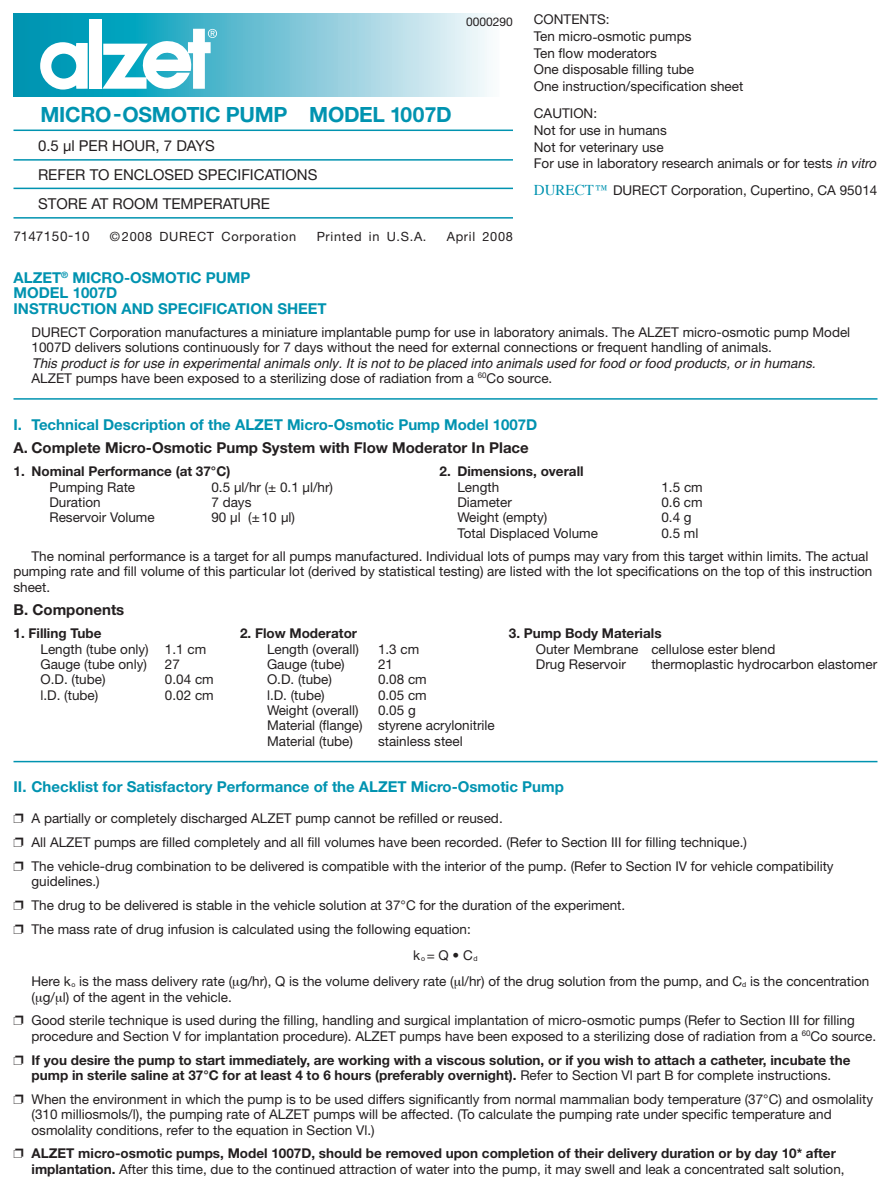
<style>
.page{position:relative;width:891px;height:1188px;background:#fff}
.page>*{position:absolute;margin:0;border:0;box-sizing:border-box;transform-origin:0 0}
.t1{font:700 21px "Helvetica Neue";letter-spacing:-.015em;color:#0093b0}
.t2{font:700 15px/15.3px "Helvetica Neue";color:#0093b0}
.t3{font:15px/28.8px "Helvetica Neue";color:#231f20}
.t4{font:700 15px "Helvetica Neue";color:#231f20}
.t5{font:13.5px/24px "Helvetica Neue";color:#231f20}
.t6{font:700 13.5px/15.3px "Helvetica Neue";color:#231f20}
.t7{font:italic 13.5px "Helvetica";color:#231f20}
.t8{font:13.5px "Helvetica Neue";letter-spacing:.045em;color:#231f20}
.t9{font:12.75px "Helvetica Neue";letter-spacing:.055em;color:#231f20}
.t10{font:12px "Helvetica Neue";color:#231f20}
.s1{font-family:"Helvetica";font-style:italic}
.s2{font-family:"Times";font-size:15px;color:#0093b0}
.s3{font-size:7.05px}
.s4{font-weight:700}
.s5{font-weight:400}
</style>
<div class="page">
<hr style="left:14px;top:130px;width:499px;height:1px;background:#0093b0">
<hr style="left:14px;top:159px;width:499px;height:2px;background:#0093b0">
<hr style="left:14px;top:188px;width:499px;height:1px;background:#0093b0">
<svg style="left:14px;top:13px;width:473px;height:84px;background:#7ec8d9"></svg>
<svg style="left:102px;top:29px;width:115px;height:61px"></svg>
<div style="left:90px;top:19px;width:12px;height:70px;background:#fff"></div>
<svg style="left:40px;top:42px;width:48px;height:48px"></svg>
<hr style="left:14px;top:217px;width:499px;height:2px;background:#0093b0">
<hr style="left:14px;top:398px;width:864px;height:2px;background:#0093b0">
<hr style="left:14px;top:761px;width:864px;height:1px;background:#0093b0">
<p class="t5" style="left:534px;top:11px;width:211px;line-height:16.8px">CONTENTS:<br>Ten micro-osmotic pumps<br>Ten flow moderators<br>One disposable filling tube<br>One instruction/specification sheet</p>
<p class="t5" style="left:534px;top:105px;width:344px;line-height:16.8px">CAUTION:<br>Not for use in humans<br>Not for veterinary use<br>For use in laboratory research animals or for tests <span class="s1">in vitro</span></p>
<p class="t5" style="left:534px;top:178px;width:345px"><span class="s2">DURECT™</span> DURECT Corporation, Cupertino, CA 95014</p>
<p class="t10" style="left:466px;top:15px;width:48px">0000290</p>
<h1 class="t1" style="left:41px;top:102px;width:413px">MICRO-OSMOTIC PUMP MODEL 1007D</h1>
<p class="t3" style="left:38px;top:131px;width:281px">0.5 µl PER HOUR, 7 DAYS<br>REFER TO ENCLOSED SPECIFICATIONS<br>STORE AT ROOM TEMPERATURE</p>
<p class="t8" style="left:14px;top:228px;width:78px">7147150-10</p>
<p class="t9" style="left:110px;top:229px;width:188px">©2008 DURECT Corporation</p>
<p class="t9" style="left:317px;top:229px;width:111px">Printed in U.S.A.</p>
<p class="t9" style="left:447px;top:229px;width:68px">April 2008</p>
<p class="t2" style="left:14px;top:270px;width:315px">ALZET<sup>®</sup> MICRO-OSMOTIC PUMP<br>MODEL 1007D<br>INSTRUCTION AND SPECIFICATION SHEET</p>
<p class="t5" style="left:32px;top:324px;width:820px;line-height:15.3px">DURECT Corporation manufactures a miniature implantable pump for use in laboratory animals. The ALZET micro-osmotic pump Model<br>1007D delivers solutions continuously for 7 days without the need for external connections or frequent handling of animals.</p>
<p class="t7" style="left:32px;top:355px;width:786px">This product is for use in experimental animals only. It is not to be placed into animals used for food or food products, or in humans.</p>
<p class="t5" style="left:32px;top:366px;width:522px">ALZET pumps have been exposed to a sterilizing dose of radiation from a <sup>60</sup>Co source.</p>
<p class="t2" style="left:14px;top:416px;width:525px">I. Technical Description of the ALZET Micro-Osmotic Pump Model 1007D</p>
<p class="t4" style="left:14px;top:438px;width:517px">A. Complete Micro-Osmotic Pump System with Flow Moderator In Place</p>
<p class="t6" style="left:14px;top:464px;width:218px">1. Nominal Performance (at 37°C)</p>
<p class="t6" style="left:440px;top:464px;width:146px">2. Dimensions, overall</p>
<p class="t5" style="left:49px;top:475px;width:87px">Pumping Rate</p>
<p class="t5" style="left:211px;top:475px;width:123px">0.5 µl/hr (± 0.1 µl/hr)</p>
<p class="t5" style="left:457px;top:475px;width:43px">Length</p>
<p class="t5" style="left:661px;top:475px;width:43px">1.5 cm</p>
<p class="t5" style="left:49px;top:490px;width:53px">Duration</p>
<p class="t5" style="left:211px;top:490px;width:42px">7 days</p>
<p class="t5" style="left:457px;top:490px;width:56px">Diameter</p>
<p class="t5" style="left:661px;top:490px;width:43px">0.6 cm</p>
<p class="t5" style="left:49px;top:505px;width:107px">Reservoir Volume</p>
<p class="t5" style="left:211px;top:505px;width:85px">90 µl (±10 µl)</p>
<p class="t5" style="left:457px;top:505px;width:92px">Weight (empty)</p>
<p class="t5" style="left:661px;top:505px;width:32px">0.4 g</p>
<p class="t5" style="left:457px;top:521px;width:142px">Total Displaced Volume</p>
<p class="t5" style="left:31px;top:521px;width:838px;line-height:23.4px;text-indent:630px">0.5 ml<br>The nominal performance is a target for all pumps manufactured. Individual lots of pumps may vary from this target within limits. The actual</p>
<p class="t5" style="left:13px;top:564px;width:860px;line-height:15.3px">pumping rate and fill volume of this particular lot (derived by statistical testing) are listed with the lot specifications on the top of this instruction sheet.</p>
<p class="t4" style="left:14px;top:600px;width:112px">B. Components</p>
<p class="t6" style="left:14px;top:626px;width:89px">1. Filling Tube</p>
<p class="t6" style="left:240px;top:626px;width:119px">2. Flow Moderator</p>
<p class="t5" style="left:40px;top:637px;width:167px">Length (tube only) 1.1 cm</p>
<p class="t5" style="left:267px;top:637px;width:94px">Length (overall)</p>
<p class="t5" style="left:378px;top:637px;width:43px">1.3 cm</p>
<p class="t5" style="left:40px;top:652px;width:108px">Gauge (tube only)</p>
<p class="t5" style="left:165px;top:652px;width:17px">27</p>
<p class="t5" style="left:267px;top:652px;width:79px">Gauge (tube)</p>
<p class="t5" style="left:378px;top:652px;width:17px">21</p>
<p class="t5" style="left:40px;top:667px;width:67px">O.D. (tube)</p>
<p class="t5" style="left:165px;top:667px;width:50px">0.04 cm</p>
<p class="t5" style="left:267px;top:667px;width:67px">O.D. (tube)</p>
<p class="t5" style="left:378px;top:667px;width:50px">0.08 cm</p>
<p class="t5" style="left:40px;top:683px;width:59px">l.D. (tube)</p>
<p class="t5" style="left:165px;top:683px;width:50px">0.02 cm</p>
<p class="t5" style="left:267px;top:683px;width:59px">l.D. (tube)</p>
<p class="t5" style="left:378px;top:683px;width:50px">0.05 cm</p>
<p class="t5" style="left:267px;top:698px;width:93px">Weight (overall)</p>
<p class="t6" style="left:509px;top:626px;width:154px">3. Pump Body Materials</p>
<p class="t5" style="left:536px;top:641px;width:241px;line-height:15.3px">Outer Membrane cellulose ester blend<br>Drug Reservoir</p>
<p class="t5" style="left:651px;top:652px;width:227px">thermoplastic hydrocarbon elastomer</p>
<p class="t5" style="left:267px;top:702px;width:229px;line-height:15.3px;text-indent:111px">0.05 g<br>Material (flange) styrene acrylonitrile<br>Material (tube)</p>
<p class="t5" style="left:378px;top:729px;width:86px">stainless steel</p>
<p class="t2" style="left:14px;top:779px;width:552px">II. Checklist for Satisfactory Performance of the ALZET Micro-Osmotic Pump</p>
<p class="t5" style="left:14px;top:806px;width:822px">❐ A partially or completely discharged ALZET pump cannot be refilled or reused.<br>❐ All ALZET pumps are filled completely and all fill volumes have been recorded. (Refer to Section III for filling technique.)<br>❐ The vehicle-drug combination to be delivered is compatible with the interior of the pump. (Refer to Section IV for vehicle compatibility</p>
<p class="t5" style="left:14px;top:869px;width:613px;text-indent:18px">guidelines.)<br>❐ The drug to be delivered is stable in the vehicle solution at 37°C for the duration of the experiment. ❐ The mass rate of drug infusion is calculated using the following equation:</p>
<p class="t5" style="left:32px;top:942px;width:839px;line-height:26.1px;text-indent:382px">k<span class="s3">o</span>= Q • C<span class="s3">d<br></span>Here k<span class="s3">o</span> is the mass delivery rate ( g/hr), Q is the volume delivery rate ( l/hr) of the drug solution from the pump, and C<span class="s3">d</span> is the concentration</p>
<p class="t5" style="left:13px;top:985px;width:843px;text-indent:18px">( g/ l) of the agent in the vehicle.<br>❐ Good sterile technique is used during the filling, handling and surgical implantation of micro-osmotic pumps (Refer to Section III for filling</p>
<p class="t5" style="left:14px;top:1024px;width:864px;text-indent:18px">procedure and Section V for implantation procedure). ALZET pumps have been exposed to a sterilizing dose of radiation from a <sup>60</sup>Co source. ❐ <span class="s4">If you desire the pump to start immediately, are working with a viscous solution, or if you wish to attach a catheter, incubate the</span></p>
<p class="t5" style="left:14px;top:1063px;width:861px;text-indent:18px"><span class="s4">pump in sterile saline at 37°C for at least 4 to 6 hours (preferably overnight).</span> Refer to Section Vl part B for complete instructions.<br>❐ When the environment in which the pump is to be used differs significantly from normal mammalian body temperature (37°C) and osmolality</p>
<p class="t5" style="left:32px;top:1107px;width:802px;line-height:15.3px">(310 milliosmols/l), the pumping rate of ALZET pumps will be affected. (To calculate the pumping rate under specific temperature and osmolality conditions, refer to the equation in Section Vl.)</p>
<p class="t6" style="left:32px;top:1146px;width:815px;text-indent:-18px">❐ ALZET micro-osmotic pumps, Model 1007D, should be removed upon completion of their delivery duration or by day 10* after implantation. <span class="s5">After this time, due to the continued attraction of water into the pump, it may swell and leak a concentrated salt solution,</span></p>
</div>
